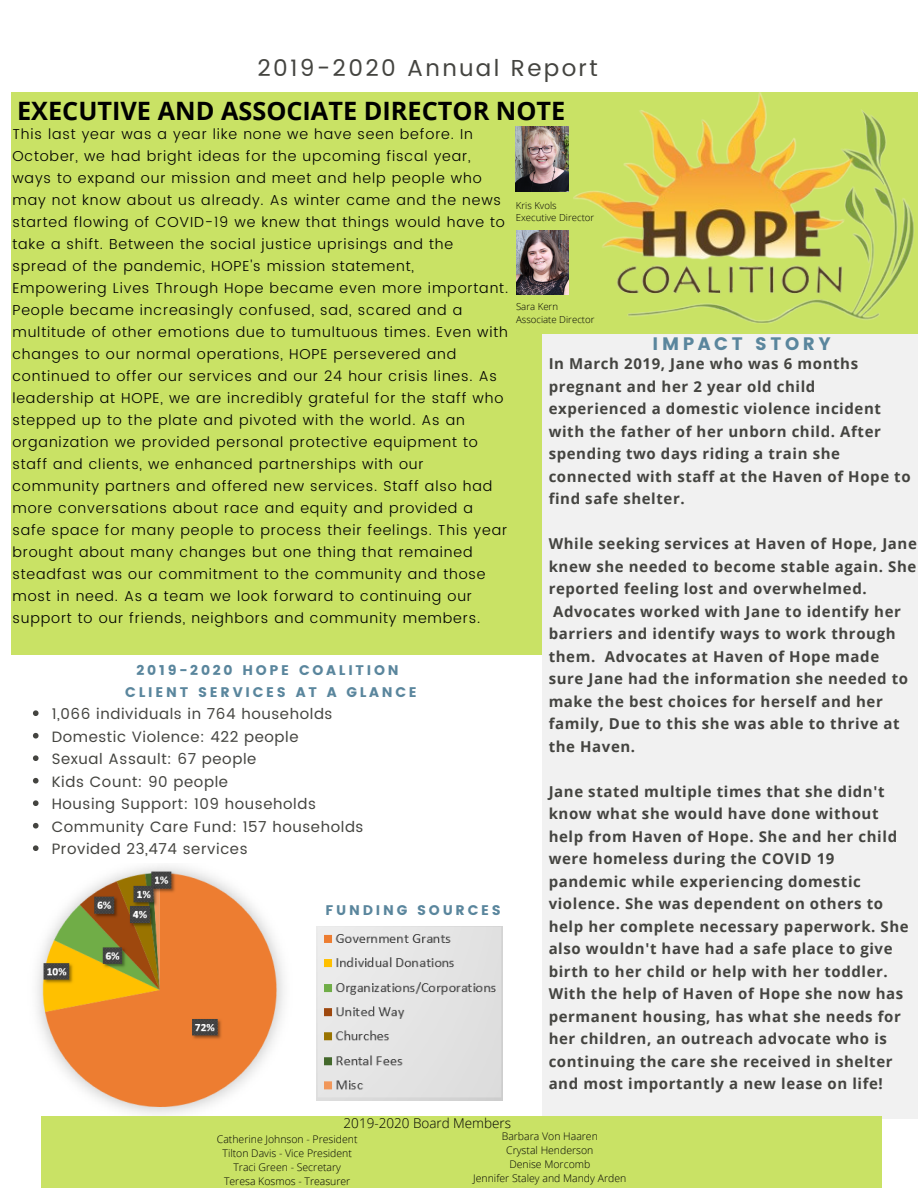
<style>
.page{position:relative;width:918px;height:1188px;background:#fff}
.page>*{position:absolute;margin:0;border:0;box-sizing:border-box;transform-origin:0 0}
.t1{font:700 25.35px "Open Sans";color:#000}
.t2{font:23.1px "Poppins";letter-spacing:.1em;color:#444440}
.t3{font:18px "Poppins";letter-spacing:.2em;color:#5a869d}
.t4{font:700 15px/22.5px "Open Sans";letter-spacing:.04em;color:#444440}
.t5{font:15px "Poppins";letter-spacing:.04em;color:#444440}
.t6{font:300 14.4px/21.9px "Poppins";letter-spacing:.06em;color:#000}
.t7{font:13.95px "Poppins";letter-spacing:.2em;color:#5a869d}
.t8{font:300 13.5px "Open Sans";color:#000}
.t9{font:300 10.5px "Open Sans";color:#000}
.t10{font:300 9.6px "Open Sans";color:#000}
</style>
<div class="page">
<div style="left:11px;top:92px;width:907px;height:562px;background:#c9e265"></div>
<div style="left:542px;top:334px;width:376px;height:784px;background:#f1f1f1"></div>
<img style="left:37px;top:866px;width:247px;height:249px">
<div style="left:41px;top:1116px;width:840px;height:72px;background:#c9e265"></div>
<img style="left:516px;top:127px;width:53px;height:65px">
<img style="left:516px;top:230px;width:53px;height:64px">
<img style="left:316px;top:927px;width:187px;height:174px">
<img style="left:573px;top:92px;width:342px;height:232px">
<svg style="left:33px;top:710px;width:6px;height:6px"></svg>
<svg style="left:33px;top:733px;width:6px;height:6px"></svg>
<svg style="left:33px;top:755px;width:6px;height:6px"></svg>
<svg style="left:33px;top:778px;width:6px;height:6px"></svg>
<svg style="left:33px;top:800px;width:6px;height:6px"></svg>
<svg style="left:33px;top:823px;width:6px;height:6px"></svg>
<svg style="left:33px;top:845px;width:6px;height:6px"></svg>
<p class="t2" style="left:257px;top:54px;width:342px">2019-2020 Annual Report</p>
<p class="t1" style="left:17px;top:93px;width:550px">EXECUTIVE AND ASSOCIATE DIRECTOR NOTE</p>
<p class="t6" style="left:12px;top:124px;width:497px">This last year was a year like none we have seen before. In October, we had bright ideas for the upcoming fiscal year, ways to expand our mission and meet and help people who may not know about us already. As winter came and the news started flowing of COVID-19 we knew that things would have to take a shift. Between the social justice uprisings and the spread of the pandemic, HOPE's mission statement, Empowering Lives Through Hope became even more important.<br>People became increasingly confused, sad, scared and a multitude of other emotions due to tumultuous times. Even with changes to our normal operations, HOPE persevered and continued to offer our services and our 24 hour crisis lines. As leadership at HOPE, we are incredibly grateful for the staff who stepped up to the plate and pivoted with the world. As an organization we provided personal protective equipment to staff and clients, we enhanced partnerships with our community partners and offered new services. Staff also had more conversations about race and equity and provided a safe space for many people to process their feelings. This year brought about many changes but one thing that remained steadfast was our commitment to the community and those most in need. As a team we look forward to continuing our support to our friends, neighbors and community members.</p>
<p class="t7" style="left:137px;top:662px;width:264px">2019-2020 HOPE COALITION</p>
<p class="t7" style="left:125px;top:684px;width:293px">CLIENT SERVICES AT A GLANCE</p>
<p class="t5" style="left:52px;top:705px;width:282px">1,066 individuals in 764 households</p>
<p class="t5" style="left:52px;top:728px;width:249px">Domestic Violence: 422 people</p>
<p class="t5" style="left:52px;top:750px;width:206px">Sexual Assault: 67 people</p>
<p class="t5" style="left:52px;top:773px;width:178px">Kids Count: 90 people</p>
<p class="t5" style="left:52px;top:795px;width:266px">Housing Support: 109 households</p>
<p class="t5" style="left:52px;top:818px;width:313px">Community Care Fund: 157 households</p>
<p class="t5" style="left:52px;top:840px;width:197px">Provided 23,474 services</p>
<p class="t7" style="left:325px;top:903px;width:177px">FUNDING SOURCES</p>
<p class="t10" style="left:516px;top:198px;width:42px">Kris Kvols</p>
<p class="t10" style="left:516px;top:211px;width:80px">Executive Director</p>
<p class="t10" style="left:516px;top:300px;width:43px">Sara Kern</p>
<p class="t10" style="left:516px;top:313px;width:80px">Associate Director</p>
<p class="t3" style="left:653px;top:333px;width:180px">IMPACT STORY</p>
<p class="t4" style="left:549px;top:352px;width:364px">In March 2019, Jane who was 6 months pregnant and her 2 year old child experienced a domestic violence incident with the father of her unborn child. After spending two days riding a train she connected with staff at the Haven of Hope to find safe shelter.</p>
<p class="t4" style="left:549px;top:532px;width:370px">While seeking services at Haven of Hope, Jane knew she needed to become stable again. She reported feeling lost and overwhelmed.<br>Advocates worked with Jane to identify her barriers and identify ways to work through them. Advocates at Haven of Hope made sure Jane had the information she needed to make the best choices for herself and her family, Due to this she was able to thrive at the Haven.</p>
<p class="t4" style="left:549px;top:780px;width:362px">Jane stated multiple times that she didn't know what she would have done without help from Haven of Hope. She and her child were homeless during the COVID 19 pandemic while experiencing domestic violence. She was dependent on others to help her complete necessary paperwork. She also wouldn't have had a safe place to give birth to her child or help with her toddler.<br>With the help of Haven of Hope she now has permanent housing, has what she needs for her children, an outreach advocate who is continuing the care she received in shelter and most importantly a new lease on life!</p>
<p class="t8" style="left:344px;top:1114px;width:169px">2019-2020 Board Members</p>
<p class="t9" style="left:217px;top:1131px;width:142px">Catherine Johnson - President</p>
<p class="t9" style="left:223px;top:1145px;width:131px">Tilton Davis - Vice President</p>
<p class="t9" style="left:233px;top:1159px;width:109px">Traci Green - Secretary</p>
<p class="t9" style="left:224px;top:1173px;width:128px">Teresa Kosmos - Treasurer</p>
<p class="t9" style="left:502px;top:1129px;width:98px">Barbara Von Haaren</p>
<p class="t9" style="left:506px;top:1143px;width:89px">Crystal Henderson</p>
<p class="t9" style="left:509px;top:1157px;width:83px">Denise Morcomb</p>
<p class="t9" style="left:473px;top:1171px;width:155px">Jennifer Staley and Mandy Arden</p>
</div>
